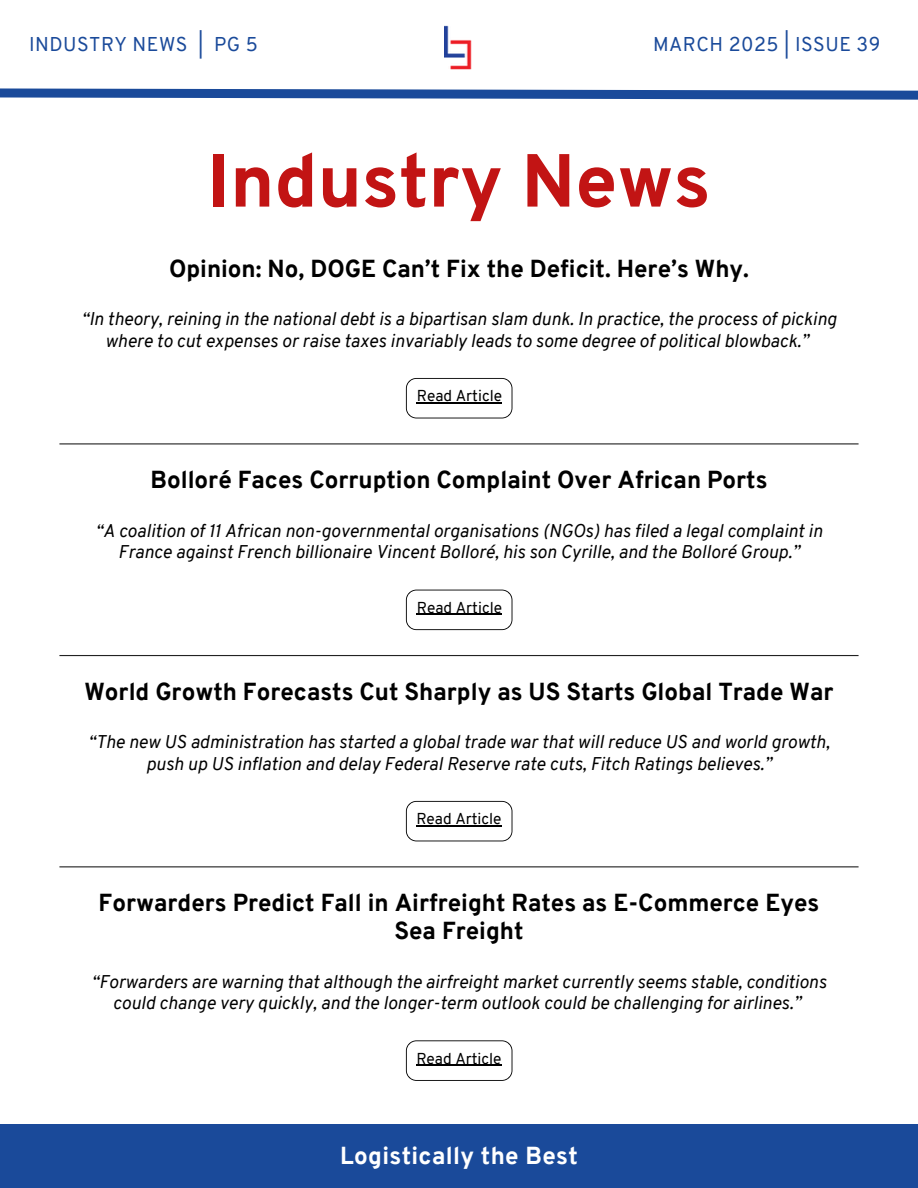
<style>
.page{position:relative;width:918px;height:1188px;background:#fff}
.page>*{position:absolute;margin:0;border:0;box-sizing:border-box;transform-origin:0 0}
.t1{font:800 75px "Overpass";color:#c21414}
.t2{font:800 24px/28.2px "Overpass";color:#000;text-align:center}
.t3{font:800 24px "Overpass";letter-spacing:.015em;color:#fff}
.t4{font:19.5px "Overpass";letter-spacing:.025em;color:#1a4a9a}
.t5{font:italic 18px/21.3px "Overpass";color:#000;text-align:center}
.t6{font:15.45px "Overpass";color:#000}
</style>
<div class="page">
<div style="left:0;top:1125px;width:918px;height:63px;background:#1a4a9a"></div>
<hr style="left:59px;top:443px;width:800px;height:1px;background:#222">
<svg style="left:406px;top:590px;width:106px;height:40px"></svg>
<hr style="left:417px;top:614px;width:85px;height:1px;background:#000">
<svg style="left:0;top:88px;width:918px;height:12px"></svg>
<img style="left:445px;top:25px;width:27px;height:45px">
<svg style="left:406px;top:1040px;width:106px;height:41px"></svg>
<hr style="left:416px;top:1065px;width:86px;height:1px;background:#000">
<hr style="left:59px;top:655px;width:800px;height:1px;background:#222">
<svg style="left:406px;top:378px;width:106px;height:40px"></svg>
<hr style="left:417px;top:402px;width:85px;height:1px;background:#000">
<svg style="left:406px;top:801px;width:106px;height:40px"></svg>
<hr style="left:416px;top:825px;width:86px;height:1px;background:#000">
<hr style="left:59px;top:866px;width:800px;height:1px;background:#222">
<h4 class="t4" style="left:29px;top:37px;width:231px">INDUSTRY NEWS | PG 5</h4>
<h2 class="t4" style="left:653px;top:37px;width:229px">MARCH 2025 | ISSUE 39</h2>
<p class="t1" style="left:207px;top:150px;width:505px">Industry News</p>
<h2 class="t2" style="left:169px;top:257px;width:581px">Opinion: No, DOGE Can’t Fix the Deficit. Here’s Why.</h2>
<h4 class="t5" style="left:81px;top:310px;width:757px">“In theory, reining in the national debt is a bipartisan slam dunk. In practice, the process of picking where to cut expenses or raise taxes invariably leads to some degree of political blowback.”</h4>
<p class="t6" style="left:417px;top:390px;width:87px">Read Article</p>
<h3 class="t2" style="left:150px;top:468px;width:619px">Bolloré Faces Corruption Complaint Over African Ports</h3>
<p class="t5" style="left:95px;top:522px;width:729px">“A coalition of 11 African non-governmental organisations (NGOs) has filed a legal complaint in<br>France against French billionaire Vincent Bolloré, his son Cyrille, and the Bolloré Group.”</p>
<h1 class="t6" style="left:417px;top:601px;width:87px">Read Article</h1>
<p class="t2" style="left:85px;top:680px;width:750px">World Growth Forecasts Cut Sharply as US Starts Global Trade War</p>
<h2 class="t5" style="left:88px;top:733px;width:743px">“The new US administration has started a global trade war that will reduce US and world growth, push up US inflation and delay Federal Reserve rate cuts, Fitch Ratings believes.”</h2>
<p class="t6" style="left:416px;top:813px;width:87px">Read Article</p>
<p class="t2" style="left:99px;top:891px;width:722px">Forwarders Predict Fall in Airfreight Rates as E-Commerce Eyes<br>Sea Freight</p>
<p class="t5" style="left:91px;top:972px;width:737px">“Forwarders are warning that although the airfreight market currently seems stable, conditions could change very quickly, and the longer-term outlook could be challenging for airlines.”</p>
<p class="t6" style="left:416px;top:1052px;width:87px">Read Article</p>
<h3 class="t3" style="left:340px;top:1146px;width:239px">Logistically the Best</h3>
</div>
